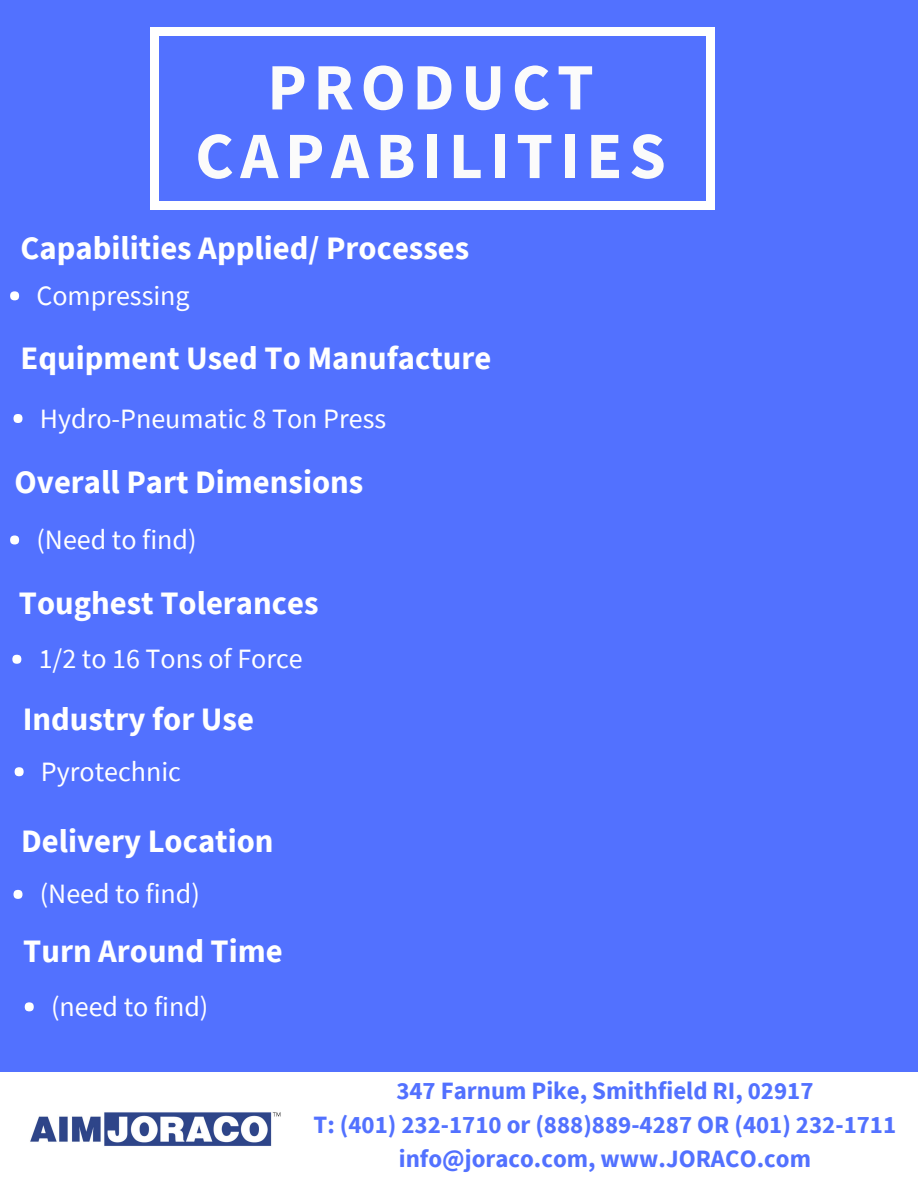
<style>
.page{position:relative;width:918px;height:1188px;background:#5271ff}
.page>*{position:absolute;margin:0;border:0;box-sizing:border-box;transform-origin:0 0}
.t1{font:700 66.15px/68.7px "Source Sans Pro";letter-spacing:.1em;color:#fbfbfb;text-align:center}
.t2{font:700 32.7px "Source Sans Pro";color:#fff}
.t3{font:28.05px "Source Sans Pro";color:#fff}
.t4{font:700 24.9px/33.8px "Source Sans Pro";color:#5271ff;text-align:center}
</style>
<div class="page">
<div style="left:707px;top:202px;width:8px;height:8px;background:#fff"></div>
<div style="left:150px;top:35px;width:8px;height:167px;background:#fff"></div>
<div style="left:150px;top:202px;width:8px;height:8px;background:#fff"></div>
<div style="left:707px;top:35px;width:8px;height:167px;background:#fff"></div>
<div style="left:158px;top:202px;width:549px;height:8px;background:#fff"></div>
<div style="left:707px;top:27px;width:8px;height:9px;background:#fff"></div>
<div style="left:150px;top:27px;width:8px;height:9px;background:#fff"></div>
<div style="left:158px;top:27px;width:549px;height:9px;background:#fff"></div>
<div style="left:10px;top:291px;width:9px;height:9px;background:#fff;border-radius:50%"></div>
<div style="left:14px;top:414px;width:8px;height:9px;background:#fff;border-radius:50%"></div>
<div style="left:12px;top:655px;width:9px;height:9px;background:#fff;border-radius:50%"></div>
<div style="left:0;top:1072px;width:918px;height:116px;background:#fff"></div>
<div style="left:10px;top:536px;width:9px;height:8px;background:#fff;border-radius:50%"></div>
<img style="left:30px;top:1112px;width:251px;height:34px">
<div style="left:15px;top:767px;width:9px;height:9px;background:#fff;border-radius:50%"></div>
<div style="left:14px;top:890px;width:8px;height:9px;background:#fff;border-radius:50%"></div>
<div style="left:25px;top:1002px;width:9px;height:9px;background:#fff;border-radius:50%"></div>
<h1 class="t1" style="left:195px;top:52px;width:472px">PRODUCT<br>CAPABILITIES</h1>
<p class="t2" style="left:21px;top:227px;width:450px">Capabilities Applied/ Processes</p>
<p class="t3" style="left:36px;top:277px;width:155px">Compressing</p>
<p class="t2" style="left:21px;top:337px;width:472px">Equipment Used To Manufacture</p>
<p class="t3" style="left:40px;top:400px;width:348px">Hydro-Pneumatic 8 Ton Press</p>
<p class="t2" style="left:15px;top:461px;width:350px">Overall Part Dimensions</p>
<p class="t3" style="left:36px;top:521px;width:162px">(Need to find)</p>
<p class="t2" style="left:19px;top:582px;width:301px">Toughest Tolerances</p>
<p class="t3" style="left:39px;top:641px;width:266px">1/2 to 16 Tons of Force</p>
<p class="t2" style="left:23px;top:698px;width:233px">Industry for Use</p>
<p class="t3" style="left:41px;top:753px;width:142px">Pyrotechnic</p>
<p class="t2" style="left:21px;top:819px;width:254px">Delivery Location</p>
<p class="t3" style="left:40px;top:876px;width:162px">(Need to find)</p>
<p class="t2" style="left:23px;top:930px;width:261px">Turn Around Time</p>
<p class="t3" style="left:51px;top:988px;width:159px">(need to find)</p>
<p class="t4" style="left:314px;top:1073px;width:584px">347 Farnum Pike, Smithfield RI, 02917<br>T: (401) 232-1710 or (888)889-4287 OR (401) 232-1711 info@joraco.com, www.JORACO.com</p>
</div>
